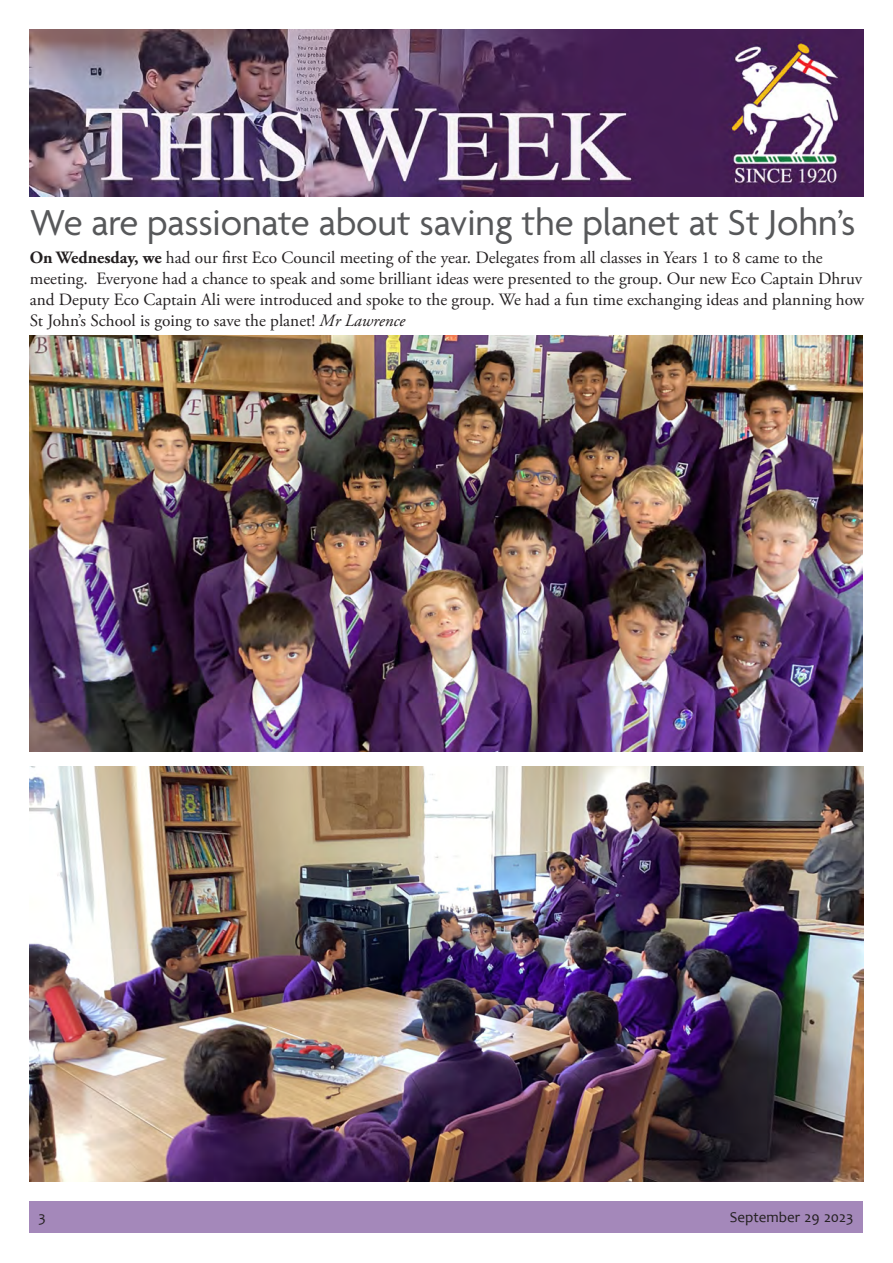
<style>
.page{position:relative;width:893px;height:1263px;background:#fff}
.page>*{position:absolute;margin:0;border:0;box-sizing:border-box;transform-origin:0 0}
.t1{font:39px "Agenda";letter-spacing:-.005em;color:#57585a}
.t2{font:17.25px/20.7px "Adobe Garamond Pro";color:#231f20}
.t3{font:15px "Candara";color:#231f20}
.s1{font-weight:700}
.s2{font-style:italic}
</style>
<div class="page">
<div style="left:29px;top:1201px;width:834px;height:32px;background:#a488ba"></div>
<img style="left:30px;top:30px;width:833px;height:166px">
<img style="left:30px;top:766px;width:833px;height:416px">
<img style="left:29px;top:336px;width:834px;height:416px">
<p class="t1" style="left:30px;top:201px;width:827px">We are passionate about saving the planet at St John’s</p>
<p class="t2" style="left:30px;top:248px;width:836px"><span class="s1">On Wednesday, we</span> had our first Eco Council meeting of the year. Delegates from all classes in Years 1 to 8 came to the meeting. Everyone had a chance to speak and some brilliant ideas were presented to the group. Our new Eco Captain Dhruv and Deputy Eco Captain Ali were introduced and spoke to the group. We had a fun time exchanging ideas and planning how St John’s School is going to save the planet! <span class="s2">Mr Lawrence</span></p>
<p class="t3" style="left:38px;top:1207px;width:9px">3</p>
<p class="t3" style="left:730px;top:1207px;width:125px">September 29 2023</p>
</div>
